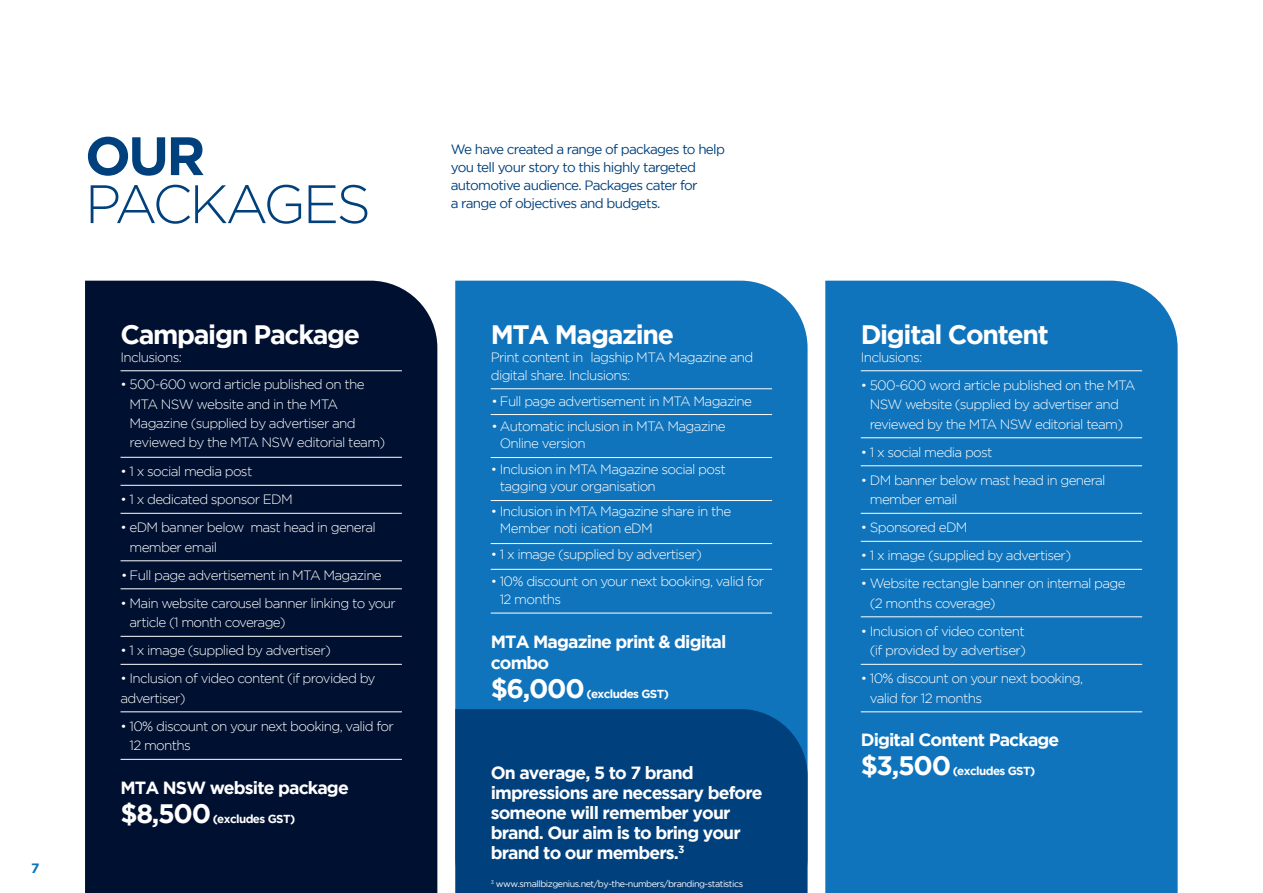
<style>
.page{position:relative;width:1263px;height:893px;background:#fff}
.page>*{position:absolute;margin:0;border:0;box-sizing:border-box;transform-origin:0 0}
.t1{font:300 54px "Gotham";letter-spacing:-.05em;color:#00407c}
.t2{font:700 54px "Gotham";color:#00407c}
.t3{font:700 26.7px "Gotham";letter-spacing:-.05em;color:#fff}
.t4{font:700 17.7px/20px "Gotham";letter-spacing:-.05em;color:#fff}
.t5{font:300 13.5px/19.5px "Gotham";letter-spacing:-.05em;color:#fff}
.t6{font:13.5px/18px "Gotham";letter-spacing:-.05em;color:#00407c}
.t7{font:700 13.5px "Gotham";color:#1074bc}
.t8{font:700 11.7px "Gotham";letter-spacing:-.05em;color:#fff}
.t9{font:9px "Gotham";letter-spacing:-.05em;color:#fff}
</style>
<div class="page">
<div style="left:85px;top:281px;width:352px;height:612px;background:#001030"></div>
<hr style="left:121px;top:370px;width:281px;height:1px;background:#fff">
<hr style="left:121px;top:457px;width:281px;height:1px;background:#fff">
<hr style="left:121px;top:485px;width:281px;height:1px;background:#fff">
<hr style="left:121px;top:513px;width:281px;height:1px;background:#fff">
<hr style="left:121px;top:560px;width:281px;height:1px;background:#fff">
<hr style="left:121px;top:588px;width:281px;height:1px;background:#fff">
<hr style="left:121px;top:636px;width:281px;height:1px;background:#fff">
<hr style="left:121px;top:664px;width:281px;height:1px;background:#fff">
<hr style="left:121px;top:711px;width:281px;height:1px;background:#fff">
<hr style="left:121px;top:759px;width:281px;height:1px;background:#fff">
<div style="left:825px;top:281px;width:352px;height:612px;background:#1074bc"></div>
<hr style="left:861px;top:370px;width:281px;height:1px;background:#fff">
<hr style="left:861px;top:437px;width:281px;height:1px;background:#fff">
<hr style="left:861px;top:465px;width:281px;height:1px;background:#fff">
<hr style="left:861px;top:513px;width:281px;height:1px;background:#fff">
<hr style="left:861px;top:541px;width:281px;height:1px;background:#fff">
<hr style="left:861px;top:569px;width:281px;height:1px;background:#fff">
<hr style="left:861px;top:616px;width:281px;height:1px;background:#fff">
<hr style="left:861px;top:664px;width:281px;height:1px;background:#fff">
<hr style="left:861px;top:711px;width:281px;height:1px;background:#fff">
<div style="left:455px;top:281px;width:352px;height:428px;background:#1074bc"></div>
<div style="left:455px;top:709px;width:352px;height:184px;background:#00407c"></div>
<hr style="left:491px;top:388px;width:281px;height:1px;background:#fff">
<hr style="left:491px;top:414px;width:281px;height:1px;background:#fff">
<hr style="left:491px;top:457px;width:281px;height:1px;background:#fff">
<hr style="left:491px;top:500px;width:281px;height:1px;background:#fff">
<hr style="left:491px;top:543px;width:281px;height:1px;background:#fff">
<hr style="left:491px;top:569px;width:281px;height:1px;background:#fff">
<hr style="left:491px;top:613px;width:281px;height:1px;background:#fff">
<p class="t7" style="left:31px;top:860px;width:10px">7</p>
<h1 class="t2" style="left:85px;top:125px;width:122px">OUR</h1>
<h1 class="t1" style="left:85px;top:175px;width:287px">PACKAGES</h1>
<h2 class="t3" style="left:121px;top:319px;width:241px">Campaign Package</h2>
<p class="t5" style="left:121px;top:347px;width:63px">Inclusions:</p>
<p class="t5" style="left:130px;top:375px;width:257px;text-indent:-9px">• 500-600 word article published on the MTA NSW website and in the MTA Magazine (supplied by advertiser and reviewed by the MTA NSW editorial team)</p>
<p class="t5" style="left:121px;top:461px;width:133px">• 1 x social media post</p>
<p class="t5" style="left:121px;top:490px;width:174px">• 1 x dedicated sponsor EDM</p>
<p class="t5" style="left:130px;top:518px;width:248px;text-indent:-9px">• eDM banner below mast head in general member email</p>
<p class="t5" style="left:121px;top:565px;width:262px">• Full page advertisement in MTA Magazine</p>
<p class="t5" style="left:130px;top:593px;width:268px;text-indent:-9px">• Main website carousel banner linking to your article (1 month coverage)</p>
<p class="t5" style="left:121px;top:641px;width:212px">• 1 x image (supplied by advertiser)</p>
<p class="t5" style="left:121px;top:669px;width:257px">• Inclusion of video content (if provided by advertiser)</p>
<p class="t5" style="left:130px;top:716px;width:266px;text-indent:-9px">• 10% discount on your next booking, valid for<br>12 months</p>
<h3 class="t4" style="left:121px;top:777px;width:230px">MTA NSW website package</h3>
<h2 class="t3" style="left:121px;top:798px;width:92px">$8,500</h2>
<p class="t8" style="left:213px;top:812px;width:84px">(excludes GST)</p>
<p class="t6" style="left:451px;top:140px;width:276px">We have created a range of packages to help you tell your story to this highly targeted automotive audience. Packages cater for<br>a range of objectives and budgets.</p>
<h2 class="t3" style="left:491px;top:319px;width:185px">MTA Magazine</h2>
<p class="t5" style="left:491px;top:348px;width:264px;line-height:18px">Print content in lagship MTA Magazine and digital share. Inclusions:</p>
<p class="t5" style="left:491px;top:391px;width:262px">• Full page advertisement in MTA Magazine</p>
<p class="t5" style="left:500px;top:418px;width:227px;line-height:16.6px;text-indent:-8px">• Automatic inclusion in MTA Magazine<br>Online version</p>
<p class="t5" style="left:500px;top:461px;width:228px;line-height:16.6px;text-indent:-9px">• Inclusion in MTA Magazine social post tagging your organisation</p>
<p class="t5" style="left:500px;top:503px;width:233px;line-height:16.6px;text-indent:-9px">• Inclusion in MTA Magazine share in the<br>Member noti ication eDM</p>
<p class="t5" style="left:491px;top:545px;width:213px">• 1 x image (supplied by advertiser)</p>
<p class="t5" style="left:500px;top:572px;width:266px;line-height:18px;text-indent:-9px">• 10% discount on your next booking, valid for<br>12 months</p>
<h3 class="t4" style="left:491px;top:630px;width:237px;line-height:21.1px">MTA Magazine print &amp; digital combo</h3>
<h2 class="t3" style="left:491px;top:673px;width:96px">$6,000</h2>
<p class="t8" style="left:586px;top:687px;width:84px">(excludes GST)</p>
<h3 class="t4" style="left:491px;top:763px;width:273px">On average, 5 to 7 brand impressions are necessary before someone will remember your brand. Our aim is to bring your brand to our members.<sup>3</sup></h3>
<p class="t9" style="left:491px;top:878px;width:254px"><sup>3</sup> www.smallbizgenius.net/by-the-numbers/branding-statistics</p>
<h2 class="t3" style="left:861px;top:319px;width:190px">Digital Content</h2>
<p class="t5" style="left:861px;top:347px;width:63px">Inclusions:</p>
<p class="t5" style="left:861px;top:375px;width:276px;text-align:center">• 500-600 word article published on the MTA<br>NSW website (supplied by advertiser and reviewed by the MTA NSW editorial team)</p>
<p class="t5" style="left:861px;top:442px;width:133px">• 1 x social media post</p>
<p class="t5" style="left:870px;top:470px;width:237px;text-indent:-9px">• DM banner below mast head in general member email</p>
<p class="t5" style="left:861px;top:518px;width:108px">• Sponsored eDM</p>
<p class="t5" style="left:861px;top:546px;width:212px">• 1 x image (supplied by advertiser)</p>
<p class="t5" style="left:870px;top:574px;width:257px;text-indent:-9px">• Website rectangle banner on internal page (2 months coverage)</p>
<p class="t5" style="left:861px;top:621px;width:167px;text-align:right">• Inclusion of video content (if provided by advertiser)</p>
<p class="t5" style="left:870px;top:669px;width:215px;text-indent:-9px">• 10% discount on your next booking, valid for 12 months</p>
<h3 class="t4" style="left:861px;top:730px;width:200px">Digital Content Package</h3>
<h2 class="t3" style="left:861px;top:750px;width:92px">$3,500</h2>
<p class="t8" style="left:953px;top:764px;width:84px">(excludes GST)</p>
</div>
